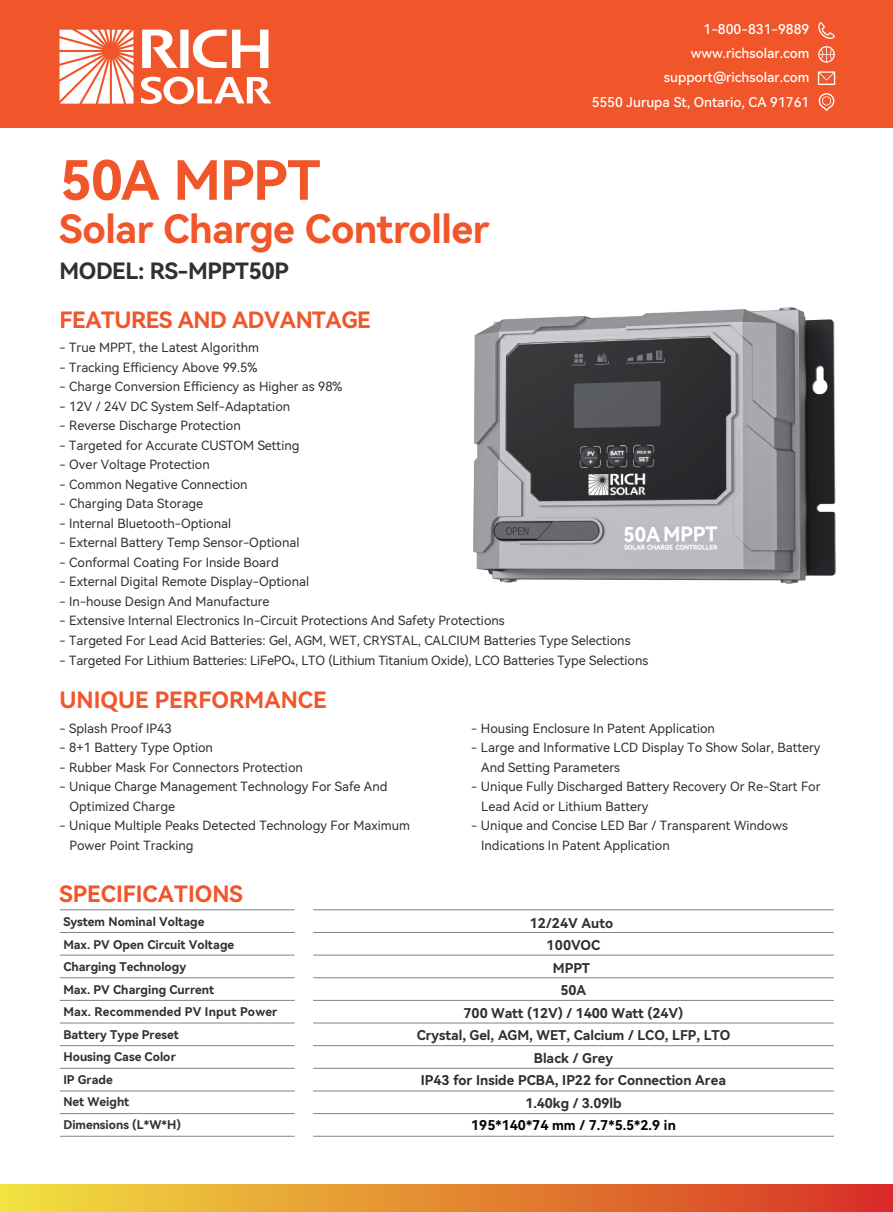
<style>
.page{position:relative;width:893px;height:1212px;background:#fff}
.page>*{position:absolute;margin:0;border:0;box-sizing:border-box;transform-origin:0 0}
.t1{font:54px "Harmony OS Sans SC Bold";letter-spacing:-.025em;color:#f1562a}
.t2{font:39px "Harmony OS Sans SC Bold";letter-spacing:-.015em;color:#f1562a}
.t3{font:22.5px "Harmony OS Sans SC Bold";color:#f1562a}
.t4{font:22.5px "Harmony OS Sans SC Bold";letter-spacing:-.02em;color:#f1562a}
.t5{font:22.5px "Harmony OS Sans SC Bold";letter-spacing:-.02em;color:#312f30}
.t6{font:13.5px/22.5px "Harmony OS Sans SC Bold";color:#312f30;text-align:center}
.t7{font:13.5px/24.2px "Harmony OS Sans SC Medium";color:#fff;text-align:right}
.t8{font:13.5px "Harmony OS Sans SC Bold";color:#030303}
.t9{font:12.75px/19.5px "Harmony OS Sans SC";color:#312f30}
.t10{font:12px/22.5px "Harmony OS Sans SC Bold";color:#312f30}
</style>
<div class="page">
<hr style="left:313px;top:954px;width:521px;height:1px;background:#808285">
<hr style="left:313px;top:977px;width:521px;height:1px;background:#808285">
<hr style="left:313px;top:1000px;width:521px;height:1px;background:#808285">
<hr style="left:313px;top:1022px;width:521px;height:1px;background:#808285">
<hr style="left:313px;top:1045px;width:521px;height:1px;background:#808285">
<hr style="left:313px;top:1068px;width:521px;height:1px;background:#808285">
<hr style="left:313px;top:1090px;width:521px;height:1px;background:#808285">
<hr style="left:313px;top:1113px;width:521px;height:1px;background:#808285">
<hr style="left:313px;top:1135px;width:521px;height:1px;background:#808285">
<hr style="left:60px;top:954px;width:235px;height:1px;background:#808285">
<hr style="left:60px;top:977px;width:235px;height:1px;background:#808285">
<hr style="left:60px;top:1000px;width:235px;height:1px;background:#808285">
<hr style="left:60px;top:1022px;width:235px;height:1px;background:#808285">
<hr style="left:60px;top:1045px;width:235px;height:1px;background:#808285">
<hr style="left:60px;top:1068px;width:235px;height:1px;background:#808285">
<hr style="left:60px;top:1090px;width:235px;height:1px;background:#808285">
<hr style="left:60px;top:1113px;width:235px;height:1px;background:#808285">
<hr style="left:60px;top:1135px;width:235px;height:1px;background:#808285">
<div style="left:0;top:0;width:893px;height:127px;background:#f1562a"></div>
<svg style="left:60px;top:30px;width:73px;height:74px"></svg>
<svg style="left:142px;top:29px;width:126px;height:39px"></svg>
<svg style="left:141px;top:76px;width:130px;height:28px"></svg>
<svg style="left:818px;top:22px;width:17px;height:17px"></svg>
<svg style="left:818px;top:71px;width:17px;height:14px"></svg>
<svg style="left:819px;top:93px;width:15px;height:18px"></svg>
<svg style="left:818px;top:46px;width:17px;height:17px"></svg>
<div style="left:0;top:1184px;width:893px;height:28px;background:linear-gradient(to right,#f1e33f,#d73025)"></div>
<hr style="left:313px;top:909px;width:521px;height:1px;background:#808285">
<hr style="left:313px;top:932px;width:521px;height:1px;background:#808285">
<hr style="left:60px;top:909px;width:235px;height:1px;background:#808285">
<hr style="left:60px;top:932px;width:235px;height:1px;background:#808285">
<img style="left:473px;top:308px;width:362px;height:275px">
<p class="t7" style="left:664px;top:17px;width:147px">1-800-831-9889 www.richsolar.com support@richsolar.com</p>
<h1 class="t1" style="left:60px;top:143px;width:262px">50A MPPT</h1>
<h2 class="t2" style="left:60px;top:202px;width:432px">Solar Charge Controller</h2>
<h3 class="t5" style="left:60px;top:255px;width:231px">MODEL: RS-MPPT50P</h3>
<p class="t7" style="left:592px;top:89px;width:219px">5550 Jurupa St, Ontario, CA 91761</p>
<h3 class="t4" style="left:60px;top:304px;width:313px">FEATURES AND ADVANTAGE</h3>
<p class="t9" style="left:60px;top:338px;width:201px">- True MPPT, the Latest Algorithm</p>
<p class="t9" style="left:60px;top:357px;width:199px">- Tracking Efficiency Above 99.5%</p>
<p class="t9" style="left:60px;top:377px;width:284px">- Charge Conversion Efficiency as Higher as 98%</p>
<p class="t9" style="left:60px;top:396px;width:232px">- 12V / 24V DC System Self-Adaptation</p>
<p class="t9" style="left:60px;top:416px;width:183px">- Reverse Discharge Protection</p>
<p class="t9" style="left:60px;top:435px;width:241px">- Targeted for Accurate CUSTOM Setting</p>
<p class="t9" style="left:60px;top:455px;width:152px">- Over Voltage Protection</p>
<p class="t9" style="left:60px;top:474px;width:190px">- Common Negative Connection</p>
<p class="t9" style="left:60px;top:494px;width:145px">- Charging Data Storage</p>
<p class="t9" style="left:60px;top:513px;width:173px">- Internal Bluetooth-Optional</p>
<p class="t9" style="left:60px;top:533px;width:241px">- External Battery Temp Sensor-Optional</p>
<p class="t9" style="left:60px;top:552px;width:221px">- Conformal Coating For Inside Board</p>
<p class="t9" style="left:60px;top:572px;width:251px">- External Digital Remote Display-Optional</p>
<p class="t9" style="left:60px;top:591px;width:212px">- In-house Design And Manufacture</p>
<p class="t9" style="left:60px;top:610px;width:447px">- Extensive Internal Electronics In-Circuit Protections And Safety Protections</p>
<p class="t9" style="left:60px;top:630px;width:572px">- Targeted For Lead Acid Batteries: Gel, AGM, WET, CRYSTAL, CALCIUM Batteries Type Selections</p>
<p class="t9" style="left:60px;top:649px;width:590px">- Targeted For Lithium Batteries: LiFePO4, LTO (Lithium Titanium Oxide), LCO Batteries Type Selections</p>
<h3 class="t3" style="left:60px;top:684px;width:269px">UNIQUE PERFORMANCE</h3>
<p class="t9" style="left:60px;top:718px;width:114px">- Splash Proof IP43</p>
<p class="t9" style="left:60px;top:737px;width:155px">- 8+1 Battery Type Option</p>
<p class="t9" style="left:60px;top:757px;width:245px">- Rubber Mask For Connectors Protection</p>
<p class="t9" style="left:70px;top:776px;width:319px;text-indent:-10px">- Unique Charge Management Technology For Safe And<br>Optimized Charge</p>
<p class="t9" style="left:70px;top:815px;width:342px;text-indent:-10px">- Unique Multiple Peaks Detected Technology For Maximum<br>Power Point Tracking</p>
<p class="t9" style="left:471px;top:717px;width:245px">- Housing Enclosure In Patent Application</p>
<p class="t9" style="left:481px;top:737px;width:341px;text-indent:-10px">- Large and Informative LCD Display To Show Solar, Battery<br>And Setting Parameters</p>
<p class="t9" style="left:481px;top:776px;width:341px;text-indent:-10px">- Unique Fully Discharged Battery Recovery Or Re-Start For<br>Lead Acid or Lithium Battery</p>
<p class="t9" style="left:481px;top:815px;width:308px;text-indent:-10px">- Unique and Concise LED Bar / Transparent Windows<br>Indications In Patent Application</p>
<h3 class="t3" style="left:60px;top:878px;width:185px">SPECIFICATIONS</h3>
<p class="t10" style="left:63px;top:910px;width:215px">System Nominal Voltage<br>Max. PV Open Circuit Voltage<br>Charging Technology<br>Max. PV Charging Current<br>Max. Recommended PV Input Power<br>Battery Type Preset<br>Housing Case Color<br>IP Grade<br>Net Weight<br>Dimensions (L*W*H)</p>
<p class="t6" style="left:417px;top:911px;width:315px">12/24V Auto<br>100VOC<br>MPPT<br>50A<br>700 Watt (12V) / 1400 Watt (24V)<br>Crystal, Gel, AGM, WET, Calcium / LCO, LFP, LTO<br>Black / Grey<br>IP43 for Inside PCBA, IP22 for Connection Area<br>1.40kg / 3.09lb</p>
<p class="t8" style="left:471px;top:1116px;width:206px">195*140*74 mm / 7.7*5.5*2.9 in</p>
</div>
